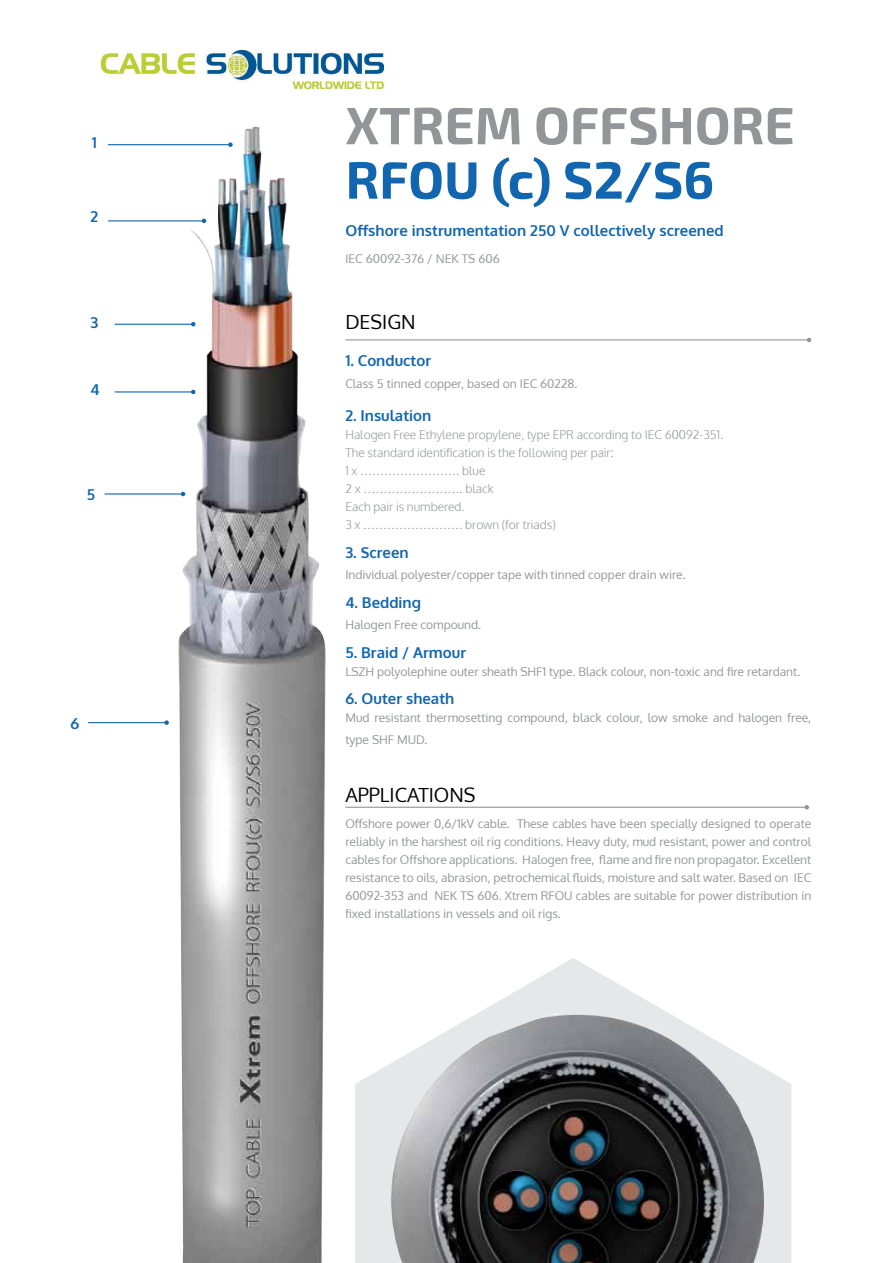
<style>
.page{position:relative;width:893px;height:1263px;background:#fff}
.page>*{position:absolute;margin:0;border:0;box-sizing:border-box;transform-origin:0 0}
.t1{font:700 52.5px "Exo 2";color:#939598}
.t2{font:700 52.5px "Exo 2";color:#1266af}
.t3{font:19.5px "Oxygen";color:#000}
.t4{font:700 15px "Oxygen";color:#1266af}
.t5{font:12px/18px "Oxygen";color:#939598}
.t6{font:300 12px/18px "Oxygen";color:#939598}
.t7{font:12px/18px "Arial";color:#939598}
.s1{font-family:"Oxygen";font-weight:300}
.s2{font-family:"Arial";font-weight:400}
</style>
<div class="page">
<svg style="left:355px;top:958px;width:436px;height:305px"></svg>
<hr style="left:345px;top:339px;width:464px;height:1px;background:#939598">
<svg style="left:807px;top:338px;width:4px;height:4px"></svg>
<hr style="left:345px;top:807px;width:462px;height:1px;background:#939598">
<svg style="left:804px;top:805px;width:5px;height:4px"></svg>
<hr style="left:108px;top:220px;width:96px;height:1px;background:#1266af">
<hr style="left:115px;top:324px;width:78px;height:1px;background:#1266af">
<hr style="left:108px;top:144px;width:122px;height:1px;background:#1266af">
<img style="left:176px;top:126px;width:150px;height:1137px">
<img style="left:391px;top:1014px;width:375px;height:249px">
<hr style="left:115px;top:391px;width:78px;height:1px;background:#1266af">
<svg style="left:191px;top:390px;width:4px;height:4px"></svg>
<hr style="left:105px;top:493px;width:78px;height:1px;background:#1266af">
<svg style="left:181px;top:492px;width:4px;height:4px"></svg>
<hr style="left:88px;top:722px;width:79px;height:1px;background:#1266af">
<svg style="left:164px;top:720px;width:5px;height:5px"></svg>
<img style="left:102px;top:51px;width:282px;height:37px">
<p class="t4" style="left:92px;top:134px;width:7px">1</p>
<p class="t4" style="left:90px;top:208px;width:9px">2</p>
<p class="t4" style="left:90px;top:313px;width:9px">3</p>
<p class="t4" style="left:90px;top:380px;width:11px">4</p>
<p class="t4" style="left:87px;top:485px;width:10px">5</p>
<p class="t4" style="left:71px;top:714px;width:10px">6</p>
<h1 class="t1" style="left:345px;top:94px;width:451px">XTREM OFFSHORE</h1>
<h1 class="t2" style="left:345px;top:149px;width:370px">RFOU (c) S2/S6</h1>
<p class="t4" style="left:345px;top:221px;width:380px">Offshore instrumentation 250 V collectively screened</p>
<p class="t5" style="left:345px;top:250px;width:156px">IEC 60092-376 / NEK TS 606</p>
<h2 class="t3" style="left:345px;top:309px;width:72px">DESIGN</h2>
<p class="t4" style="left:345px;top:351px;width:87px">1. Conductor</p>
<p class="t5" style="left:345px;top:375px;width:234px">Class 5 tinned copper, based on IEC 60228.</p>
<p class="t4" style="left:345px;top:406px;width:87px">2. Insulation</p>
<p class="t6" style="left:345px;top:426px;width:380px">Halogen Free Ethylene propylene, type EPR according to IEC 60092-351.<br>The standard identification is the following per pair:</p>
<p class="t7" style="left:345px;top:462px;width:150px"><span class="s1">1 x</span> ……………………. <span class="s1">blue<br>2 x</span> ……………………. <span class="s1">black</span></p>
<p class="t6" style="left:345px;top:498px;width:212px">Each pair is numbered.<br>3 x <span class="s2">…………………….</span> brown (for triads)</p>
<p class="t4" style="left:345px;top:543px;width:65px">3. Screen</p>
<p class="t5" style="left:345px;top:566px;width:342px">Individual polyester/copper tape with tinned copper drain wire.</p>
<p class="t4" style="left:345px;top:593px;width:77px">4. Bedding</p>
<p class="t5" style="left:345px;top:616px;width:137px">Halogen Free compound.</p>
<p class="t4" style="left:345px;top:643px;width:122px">5. Braid / Armour</p>
<p class="t5" style="left:345px;top:662px;width:456px">LSZH polyolephine outer sheath SHF1 type. Black colour, non-toxic and fire retardant.</p>
<p class="t4" style="left:345px;top:689px;width:111px">6. Outer sheath</p>
<p class="t5" style="left:345px;top:707px;width:467px;line-height:21.6px">Mud resistant thermosetting compound, black colour, low smoke and halogen free, type SHF MUD.</p>
<h2 class="t3" style="left:345px;top:781px;width:132px">APPLICATIONS</h2>
<p class="t5" style="left:345px;top:815px;width:467px;text-align:justify">Offshore power 0,6/1kV cable. These cables have been specially designed to operate reliably in the harshest oil rig conditions. Heavy duty, mud resistant, power and control cables for Offshore applications. Halogen free, flame and fire non propagator. Excellent resistance to oils, abrasion, petrochemical fluids, moisture and salt water. Based on IEC 60092-353 and NEK TS 606. Xtrem RFOU cables are suitable for power distribution in fixed installations in vessels and oil rigs.</p>
</div>
